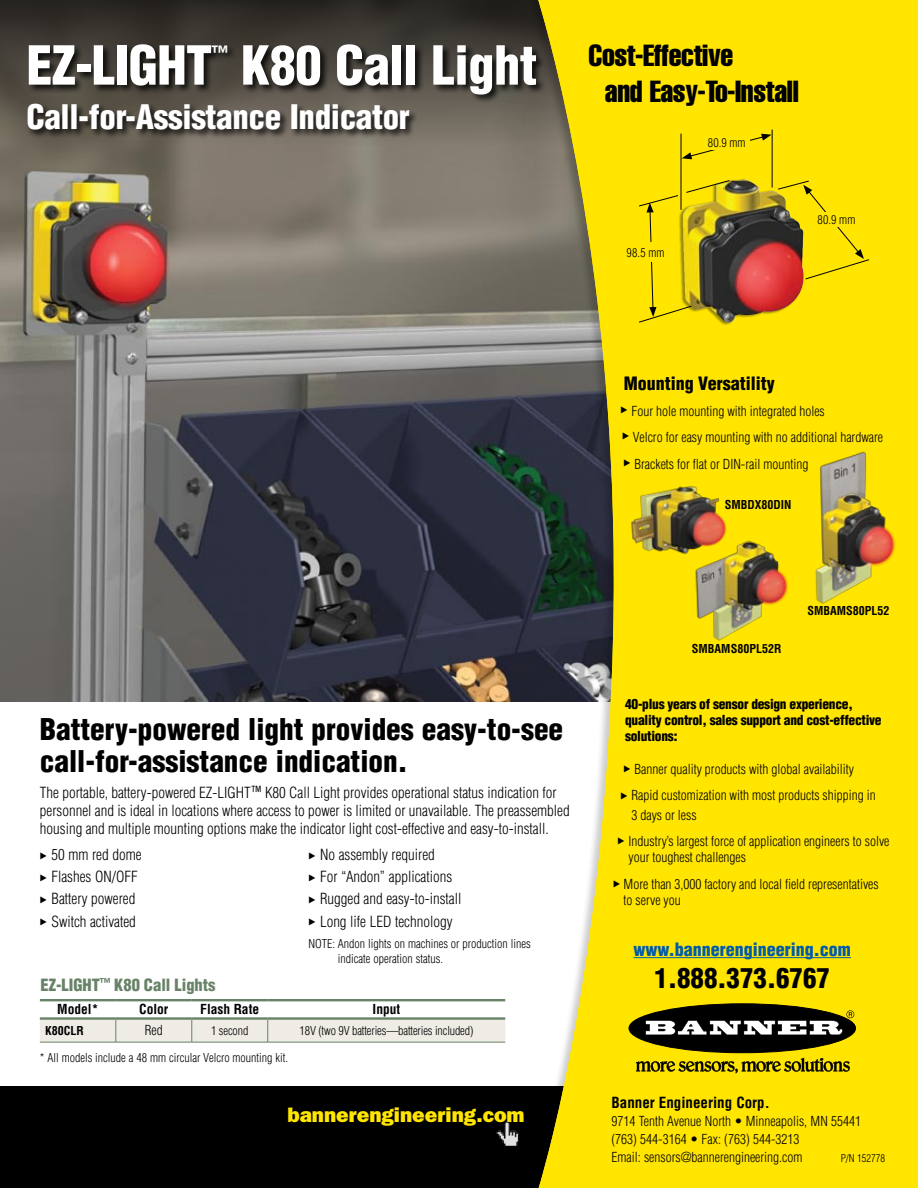
<style>
.page{position:relative;width:918px;height:1188px;background:#fff}
.page>*{position:absolute;margin:0;border:0;box-sizing:border-box;transform-origin:0 0}
.t1{font:900 condensed 52.5px "Helvetica LT Std";letter-spacing:-.01em;color:#fff}
.t2{font:900 condensed 33px "Helvetica LT Std";letter-spacing:-.01em;color:#fff}
.t3{font:30px/36px "Helvetica LT Std Comp";letter-spacing:-.01em;color:#000}
.t4{font:900 condensed 29.25px/31.5px "Helvetica LT Std";color:#000}
.t5{font:900 condensed 27px "Helvetica LT Std";color:#000}
.t6{font:21px "ITC Franklin Gothic Std Hvy";color:#ffe500}
.t7{font:900 condensed 18px "Helvetica LT Std";color:#005bab}
.t8{font:900 condensed 18px "Helvetica LT Std";color:#000}
.t9{font:900 condensed 18px "Helvetica LT Std";color:#fff}
.t10{font:900 condensed 16.5px "Helvetica LT Std";color:#688268}
.t11{font:300 condensed 15px/22.2px "Helvetica LT Std";color:#000}
.t12{font:700 condensed 15px "Helvetica LT Std";color:#000}
.t13{font:300 condensed 13.5px/26.2px "Helvetica LT Std";color:#000}
.t14{font:900 condensed 13.5px/16.5px "Helvetica LT Std";letter-spacing:-.02em;color:#000}
.t15{font:700 condensed 13.5px "Helvetica LT Std";color:#000}
.t16{font:300 condensed 12px/15px "Helvetica LT Std";color:#000}
.t17{font:700 condensed 12px "Helvetica LT Std";color:#000}
.t18{font:300 condensed 12px "Helvetica";letter-spacing:.02em;color:#000}
.t19{font:300 condensed 10.5px "Helvetica LT Std";color:#000}
</style>
<div class="page">
<img style="left:0;top:231px;width:517px;height:470px">
<svg style="left:0;top:0;width:517px;height:231px;background:#696255"></svg>
<div style="left:0;top:1086px;width:577px;height:102px;background:#000"></div>
<div style="left:517px;top:0;width:401px;height:1188px;background:#000;opacity:.2"></div>
<svg style="left:529px;top:0;width:9px;height:1188px"></svg>
<img style="left:538px;top:0;width:380px;height:1188px">
<hr style="left:634px;top:957px;width:217px;height:1px;background:#005bab">
<div style="left:629px;top:1004px;width:227px;height:49px;background:#000;border-radius:50%"></div>
<div style="left:629px;top:1003px;width:227px;height:50px;border:1px solid #000;border-radius:50%"></div>
<svg style="left:645px;top:1010px;width:209px;height:25px"></svg>
<svg style="left:636px;top:1058px;width:214px;height:15px;background:#a29200"></svg>
<div style="left:26px;top:43px;width:520px;height:96px;background:#000;opacity:.8"></div>
<img style="left:630px;top:484px;width:99px;height:76px">
<img style="left:688px;top:534px;width:104px;height:112px">
<img style="left:807px;top:446px;width:93px;height:161px">
<div style="left:627px;top:242px;width:48px;height:20px;background:#ffe500"></div>
<hr style="left:772px;top:130px;width:1px;height:58px;background:#000">
<hr style="left:681px;top:134px;width:1px;height:76px;background:#000">
<svg style="left:682px;top:134px;width:90px;height:25px;background:#ecd400"></svg>
<div style="left:704px;top:135px;width:46px;height:15px;background:#ffe500"></div>
<div style="left:678px;top:178px;width:125px;height:148px;background:#000;opacity:.4"></div>
<img style="left:683px;top:179px;width:113px;height:144px">
<svg style="left:778px;top:180px;width:92px;height:100px;background:#debb0a"></svg>
<svg style="left:638px;top:180px;width:92px;height:143px;background:#c6b310"></svg>
<div style="left:812px;top:212px;width:49px;height:14px;background:#ffe500"></div>
<hr style="left:40px;top:999px;width:76px;height:2px;background:#688268">
<hr style="left:116px;top:999px;width:76px;height:2px;background:#688268">
<hr style="left:192px;top:999px;width:76px;height:2px;background:#688268">
<hr style="left:268px;top:999px;width:237px;height:2px;background:#688268">
<hr style="left:40px;top:1042px;width:76px;height:1px;background:#688268">
<hr style="left:116px;top:1042px;width:76px;height:1px;background:#688268">
<hr style="left:192px;top:1042px;width:76px;height:1px;background:#688268">
<hr style="left:268px;top:1042px;width:237px;height:1px;background:#688268">
<svg style="left:40px;top:1000px;width:465px;height:42px"></svg>
<img style="left:496px;top:1122px;width:23px;height:24px">
<h1 class="t1" style="left:26px;top:32px;width:187px">EZ-LIGHT</h1>
<h3 class="t9" style="left:212px;top:41px;width:17px">™</h3>
<h1 class="t1" style="left:241px;top:32px;width:298px">K80 Call Light</h1>
<h2 class="t2" style="left:26px;top:96px;width:385px">Call-for-Assistance Indicator</h2>
<h3 class="t3" style="left:605px;top:37px;width:195px;text-indent:-16px">Cost-Effective<br>and Easy-To-Install</h3>
<p class="t18" style="left:708px;top:135px;width:39px">80.9 mm</p>
<p class="t18" style="left:627px;top:245px;width:40px">98.5 mm</p>
<p class="t18" style="left:818px;top:212px;width:39px">80.9 mm</p>
<h3 class="t4" style="left:40px;top:713px;width:525px">Battery-powered light provides easy-to-see call-for-assistance indication.</h3>
<p class="t11" style="left:40px;top:783px;width:531px;line-height:18px">The portable, battery-powered EZ-LIGHT™ K80 Call Light provides operational status indication for personnel and is ideal in locations where access to power is limited or unavailable. The preassembled housing and multiple mounting options make the indicator light cost-effective and easy-to-install.</p>
<p class="t11" style="left:40px;top:843px;width:103px">▶ 50 mm red dome ▶ Flashes ON/OFF ▶ Battery powered ▶ Switch activated</p>
<p class="t11" style="left:308px;top:843px;width:155px">▶ No assembly required<br>▶ For “Andon” applications ▶ Rugged and easy-to-install ▶ Long life LED technology</p>
<p class="t16" style="left:338px;top:936px;width:194px;text-indent:-30px">NOTE: Andon lights on machines or production lines indicate operation status.</p>
<p class="t10" style="left:41px;top:974px;width:176px">EZ-LIGHT<sup>™</sup> K80 Call Lights</p>
<p class="t15" style="left:57px;top:1001px;width:43px">Model*</p>
<p class="t15" style="left:139px;top:1001px;width:31px">Color</p>
<p class="t15" style="left:200px;top:1001px;width:60px">Flash Rate</p>
<p class="t15" style="left:373px;top:1001px;width:29px">Input</p>
<p class="t17" style="left:45px;top:1023px;width:40px">K80CLR</p>
<p class="t13" style="left:145px;top:1017px;width:19px">Red</p>
<p class="t16" style="left:211px;top:1023px;width:39px">1 second</p>
<p class="t16" style="left:300px;top:1023px;width:175px">18V (two 9V batteries—batteries included)</p>
<p class="t16" style="left:40px;top:1050px;width:250px">* All models include a 48 mm circular Velcro mounting kit.</p>
<h3 class="t6" style="left:288px;top:1103px;width:239px">bannerengineering.com</h3>
<h3 class="t8" style="left:624px;top:372px;width:153px">Mounting Versatility</h3>
<p class="t13" style="left:621px;top:398px;width:264px">▶ Four hole mounting with integrated holes<br>▶ Velcro for easy mounting with no additional hardware ▶ Brackets for flat or DIN-rail mounting</p>
<p class="t17" style="left:725px;top:497px;width:68px">SMBDX80DIN</p>
<p class="t17" style="left:692px;top:641px;width:91px">SMBAMS80PL52R</p>
<p class="t17" style="left:807px;top:604px;width:84px">SMBAMS80PL52</p>
<p class="t14" style="left:625px;top:695px;width:258px">40-plus years of sensor design experience, quality control, sales support and cost-effective solutions:</p>
<p class="t13" style="left:621px;top:756px;width:257px">▶ Banner quality products with global availability<br>▶ Rapid customization with most products shipping in</p>
<p class="t13" style="left:618px;top:802px;width:273px;text-indent:14px">3 days or less<br>▶ Industry’s largest force of application engineers to solve</p>
<p class="t13" style="left:613px;top:844px;width:267px;text-indent:15px">your toughest challenges<br>▶ More than 3,000 factory and local field representatives</p>
<p class="t13" style="left:624px;top:887px;width:59px">to serve you</p>
<h3 class="t7" style="left:634px;top:938px;width:219px">www.bannerengineering.com</h3>
<h3 class="t5" style="left:655px;top:961px;width:177px">1.888.373.6767</h3>
<p class="t12" style="left:612px;top:1093px;width:160px">Banner Engineering Corp.</p>
<p class="t13" style="left:612px;top:1112px;width:251px;line-height:18px">9714 Tenth Avenue North • Minneapolis, MN 55441 (763) 544-3164 • Fax: (763) 544-3213<br>Email: sensors@bannerengineering.com</p>
<p class="t19" style="left:841px;top:1152px;width:46px">P/N 152778</p>
</div>
